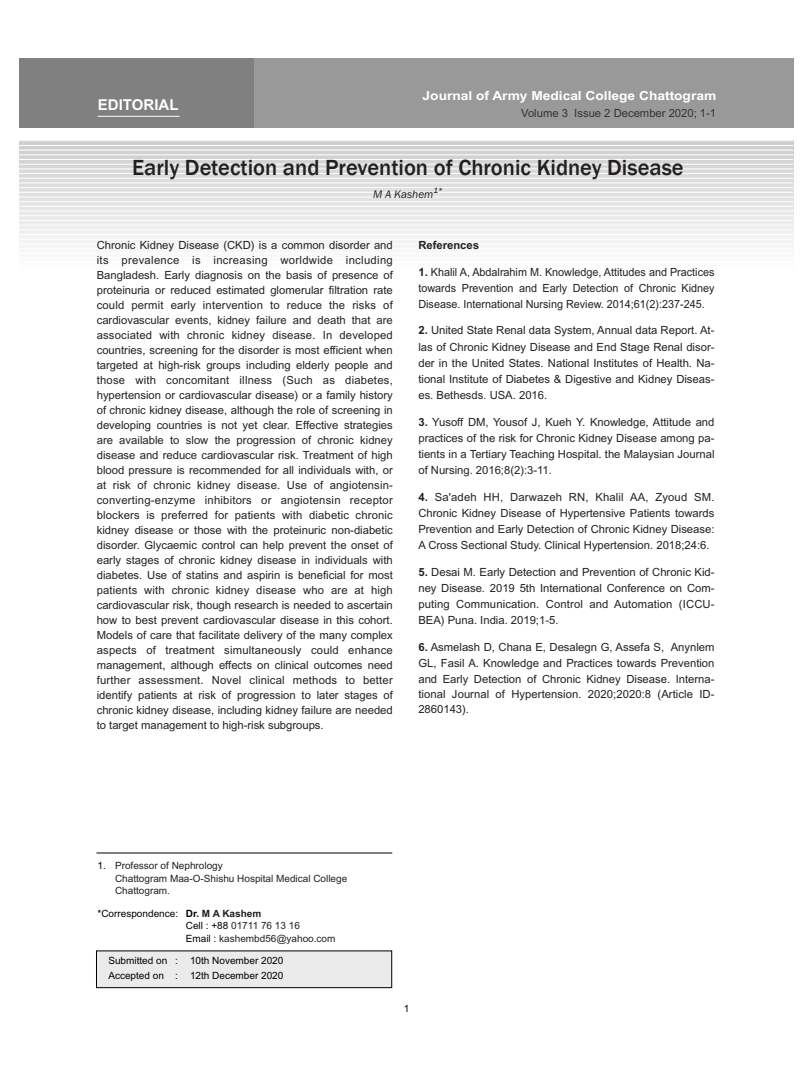
<style>
.page{position:relative;width:810px;height:1080px;background:#fff}
.page>*{position:absolute;margin:0;border:0;box-sizing:border-box;transform-origin:0 0}
.t1{font:500 22.5px "Franklin Gothic";color:#231f20}
.t2{font:700 15px "Arial";color:#fff}
.t3{font:700 12.5px "Arial";color:#fff;scale:1.1 1}
.t4{font:11.25px/15px "Arial";color:#231f20;text-align:justify}
.t5{font:11.25px/16.2px "Arial";color:#231f20;text-align:justify;scale:.96 1}
.t6{font:11.25px "Arial";color:#333}
.t7{font:700 11.25px "Arial";color:#231f20}
.t8{font:italic 11.25px "Franklin Gothic";color:#231f20}
.t9{font:10px/12.5px "Arial";color:#231f20}
.t10{font:10px/15px "Arial";color:#000}
.s1{font-weight:700}
.s2{color:#000}
.s3{font-weight:700;color:#000}
</style>
<div class="page">
<div style="left:96px;top:951px;width:296px;height:37px;background:#ebebeb;border:1px solid #000"></div>
<div style="left:19px;top:59px;width:774px;height:69px;background:#999"></div>
<div style="left:19px;top:59px;width:234px;height:69px;background:#808080"></div>
<hr style="left:96px;top:853px;width:296px;height:1px;background:#000">
<hr style="left:98px;top:116px;width:81px;height:1px;background:#fff">
<svg style="left:19px;top:140px;width:774px;height:103px"></svg>
<hr style="left:19px;top:141px;width:774px;height:1px;background:#fff">
<hr style="left:19px;top:145px;width:774px;height:1px;background:#fff">
<hr style="left:19px;top:150px;width:774px;height:1px;background:#fff">
<hr style="left:19px;top:155px;width:774px;height:1px;background:#fff">
<hr style="left:19px;top:159px;width:774px;height:1px;background:#fff">
<hr style="left:19px;top:164px;width:774px;height:1px;background:#fff">
<hr style="left:19px;top:169px;width:774px;height:1px;background:#fff">
<hr style="left:19px;top:173px;width:774px;height:1px;background:#fff">
<hr style="left:19px;top:178px;width:774px;height:1px;background:#fff">
<hr style="left:19px;top:183px;width:774px;height:1px;background:#fff">
<hr style="left:19px;top:187px;width:774px;height:1px;background:#fff">
<hr style="left:19px;top:192px;width:774px;height:1px;background:#fff">
<hr style="left:19px;top:197px;width:774px;height:1px;background:#fff">
<hr style="left:19px;top:201px;width:774px;height:1px;background:#fff">
<hr style="left:19px;top:206px;width:774px;height:1px;background:#fff">
<hr style="left:19px;top:211px;width:774px;height:1px;background:#fff">
<hr style="left:19px;top:216px;width:774px;height:1px;background:#fff">
<hr style="left:19px;top:220px;width:774px;height:1px;background:#fff">
<hr style="left:19px;top:225px;width:774px;height:1px;background:#fff">
<hr style="left:19px;top:230px;width:774px;height:1px;background:#fff">
<hr style="left:19px;top:234px;width:774px;height:1px;background:#fff">
<hr style="left:19px;top:239px;width:774px;height:1px;background:#fff">
<h2 class="t2" style="left:98px;top:96px;width:82px">EDITORIAL</h2>
<p class="t3" style="left:423px;top:88px;width:268px">Journal of Army Medical College Chattogram</p>
<p class="t6" style="left:521px;top:107px;width:197px">Volume 3 Issue 2 December 2020; 1-1</p>
<h1 class="t1" style="left:132px;top:154px;width:553px">Early Detection and Prevention of Chronic Kidney Disease</h1>
<p class="t8" style="left:373px;top:187px;width:71px">M A Kashem<sup>1*</sup></p>
<p class="t4" style="left:97px;top:237px;width:298px">Chronic Kidney Disease (CKD) is a common disorder and its prevalence is increasing worldwide including Bangladesh. Early diagnosis on the basis of presence of proteinuria or reduced estimated glomerular filtration rate could permit early intervention to reduce the risks of cardiovascular events, kidney failure and death that are associated with chronic kidney disease. In developed countries, screening for the disorder is most efficient when targeted at high-risk groups including elderly people and those with concomitant illness (Such as diabetes, hypertension or cardiovascular disease) or a family history of chronic kidney disease, although the role of screening in developing countries is not yet clear. Effective strategies are available to slow the progression of chronic kidney disease and reduce cardiovascular risk. Treatment of high blood pressure is recommended for all individuals with, or at risk of chronic kidney disease. Use of angiotensin&shy;converting-enzyme inhibitors or angiotensin receptor blockers is preferred for patients with diabetic chronic kidney disease or those with the proteinuric non-diabetic disorder. Glycaemic control can help prevent the onset of early stages of chronic kidney disease in individuals with diabetes. Use of statins and aspirin is beneficial for most patients with chronic kidney disease who are at high cardiovascular risk, though research is needed to ascertain how to best prevent cardiovascular disease in this cohort.<br>Models of care that facilitate delivery of the many complex aspects of treatment simultaneously could enhance management, although effects on clinical outcomes need further assessment. Novel clinical methods to better identify patients at risk of progression to later stages of chronic kidney disease, including kidney failure are needed to target management to high-risk subgroups.</p>
<p class="t7" style="left:418px;top:239px;width:62px">References</p>
<p class="t5" style="left:418px;top:264px;width:310px"><span class="s1">1.</span> Khalil A, Abdalrahim M. Knowledge, Attitudes and Practices towards Prevention and Early Detection of Chronic Kidney Disease. International Nursing Review. 2014;61(2):237-245.</p>
<p class="t4" style="left:418px;top:322px;width:298px;line-height:16.2px"><span class="s1">2.</span> United State Renal data System, Annual data Report. At&shy;las of Chronic Kidney Disease and End Stage Renal disor&shy;der in the United States. National Institutes of Health. Na&shy;tional Institute of Diabetes &amp; Digestive and Kidney Diseas&shy;es. Bethesds. USA. 2016.</p>
<p class="t4" style="left:418px;top:414px;width:298px;line-height:16.2px"><span class="s1">3.</span> Yusoff DM, Yousof J, Kueh Y. Knowledge, Attitude and practices of the risk for Chronic Kidney Disease among pa&shy;tients in a Tertiary Teaching Hospital. the Malaysian Journal of Nursing. 2016;8(2):3-11.</p>
<p class="t4" style="left:418px;top:489px;width:298px;line-height:16.2px"><span class="s1">4.</span> Sa'adeh HH, Darwazeh RN, Khalil AA, Zyoud SM.<br>Chronic Kidney Disease of Hypertensive Patients towards Prevention and Early Detection of Chronic Kidney Disease:<br>A Cross Sectional Study. Clinical Hypertension. 2018;24:6.</p>
<p class="t4" style="left:418px;top:564px;width:298px;line-height:16.2px"><span class="s1">5.</span> Desai M. Early Detection and Prevention of Chronic Kid&shy;ney Disease. 2019 5th International Conference on Com&shy;puting Communication. Control and Automation (ICCU-BEA) Puna. India. 2019;1-5.</p>
<p class="t4" style="left:418px;top:639px;width:298px;line-height:16.2px"><span class="s1">6.</span> Asmelash D, Chana E, Desalegn G, Assefa S, Anynlem GL, Fasil A. Knowledge and Practices towards Prevention and Early Detection of Chronic Kidney Disease. Interna-</p>
<p class="t4" style="left:418px;top:687px;width:298px">tional Journal of Hypertension. 2020;2020:8 (Article ID-<br>2860143).</p>
<p class="t9" style="left:115px;top:860px;width:234px;text-indent:-18px"><span class="s2">1.</span> Professor of Nephrology<br>Chattogram Maa-O-Shishu Hospital Medical College<br>Chattogram.</p>
<p class="t9" style="left:186px;top:907px;width:151px;text-indent:-88px"><span class="s2">*Correspondence:</span> <span class="s3">Dr.</span> <span class="s1">M A Kashem<br></span><span class="s2">Cell : +88</span> 01711 76 13 16<br><span class="s2">Email :</span> kashembd56@yahoo.com</p>
<p class="t10" style="left:108px;top:953px;width:177px">Submitted on : 10th November 2020<br>Accepted on : 12th December 2020</p>
<p class="t10" style="left:404px;top:1001px;width:7px">1</p>
</div>
